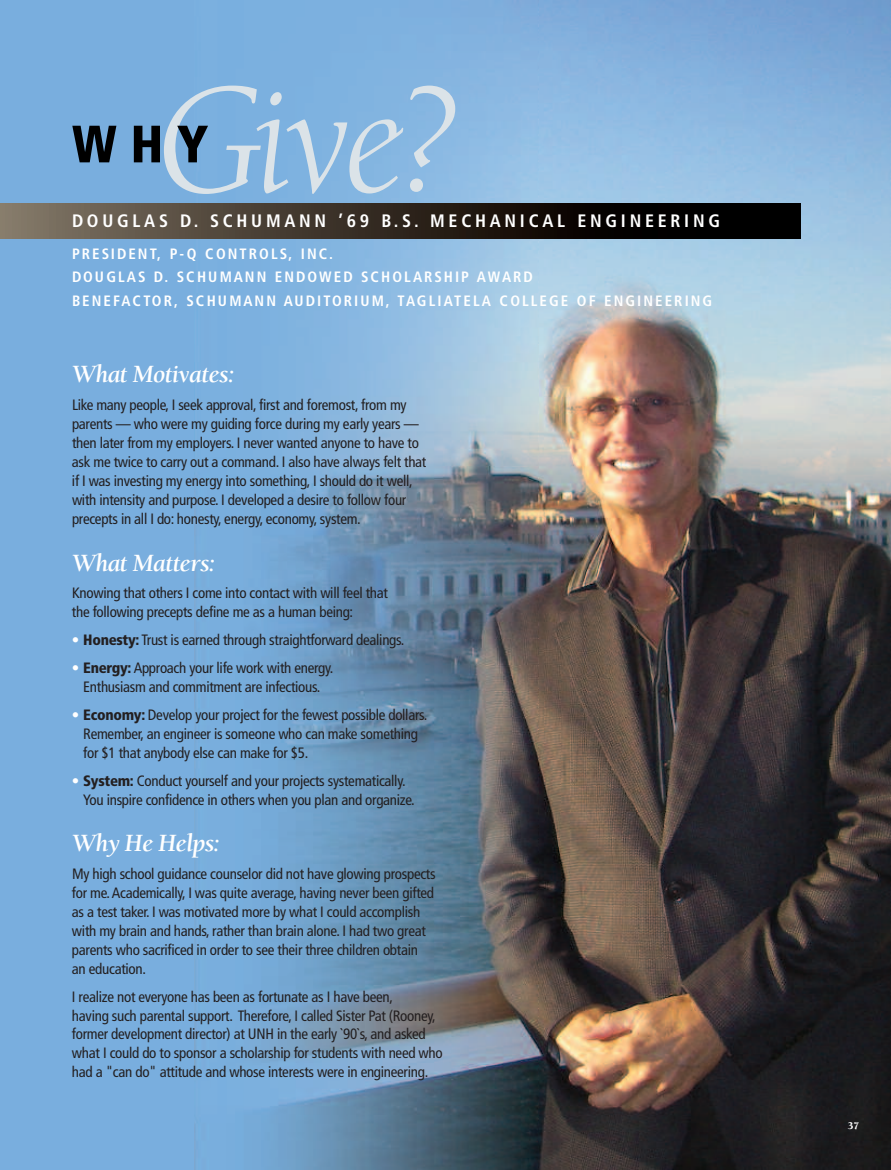
<style>
.page{position:relative;width:891px;height:1170px;background:#fff}
.page>*{position:absolute;margin:0;border:0;box-sizing:border-box;transform-origin:0 0}
.t1{font:italic 159.6px "Berkeley";color:#dbe3e8}
.t2{font:900 condensed 52.5px "Frutiger";color:#000}
.t3{font:italic 700 25.5px "Berkeley";letter-spacing:-.03em;color:#fff}
.t4{font:700 condensed 18px "Frutiger";letter-spacing:.21em;color:#fff}
.t5{font:condensed 15px/18.9px "Frutiger";letter-spacing:-.02em;color:#231f20}
.t6{font:700 condensed 15px/23.9px "Frutiger";letter-spacing:.135em;color:#fff}
.t7{font:900 10.5px "Berkeley";color:#fff}
.s1{color:#fff}
.s2{font-weight:900}
</style>
<div class="page">
<img style="left:538px;top:0;width:353px;height:1170px">
<img style="left:194px;top:0;width:344px;height:1170px">
<div style="left:0;top:0;width:194px;height:1170px;background:#79aede"></div>
<div style="left:0;top:204px;width:801px;height:35px;background:linear-gradient(to right,#7c6e5e,#000)"></div>
<h1 class="t1" style="left:156px;top:78px;width:299px">Give?</h1>
<p class="t4" style="left:72px;top:214px;width:650px">DOUGLAS D. SCHUMANN ’69 B.S. MECHANICAL ENGINEERING</p>
<p class="t6" style="left:72px;top:243px;width:642px">PRESIDENT, P-Q CONTROLS, INC.<br>DOUGLAS D. SCHUMANN ENDOWED SCHOLARSHIP AWARD<br>BENEFACTOR, SCHUMANN AUDITORIUM, TAGLIATELA COLLEGE OF ENGINEERING</p>
<h2 class="t2" style="left:72px;top:123px;width:138px">WHY</h2>
<h3 class="t3" style="left:72px;top:364px;width:164px">What Motivates:</h3>
<p class="t5" style="left:72px;top:397px;width:356px">Like many people, I seek approval, first and foremost, from my parents — who were my guiding force during my early years — then later from my employers. I never wanted anyone to have to ask me twice to carry out a command. I also have always felt that if I was investing my energy into something, I should do it well, with intensity and purpose. I developed a desire to follow four precepts in all I do: honesty, energy, economy, system.</p>
<h3 class="t3" style="left:72px;top:553px;width:145px">What Matters:</h3>
<p class="t5" style="left:72px;top:585px;width:317px">Knowing that others I come into contact with will feel that the following precepts define me as a human being:</p>
<p class="t5" style="left:72px;top:632px;width:334px"><span class="s1">•</span> <span class="s2">Honesty:</span> Trust is earned through straightforward dealings.</p>
<p class="t5" style="left:72px;top:660px;width:263px;text-align:center"><span class="s1">•</span> <span class="s2">Energy:</span> Approach your life work with energy.<br>Enthusiasm and commitment are infectious.</p>
<p class="t5" style="left:83px;top:707px;width:346px;text-indent:-11px"><span class="s1">•</span> <span class="s2">Economy:</span> Develop your project for the fewest possible dollars.<br>Remember, an engineer is someone who can make something for $1 that anybody else can make for $5.</p>
<p class="t5" style="left:83px;top:772px;width:333px;text-indent:-11px"><span class="s1">•</span> <span class="s2">System:</span> Conduct yourself and your projects systematically.<br>You inspire confidence in others when you plan and organize.</p>
<h3 class="t3" style="left:72px;top:833px;width:150px">Why He Helps:</h3>
<p class="t5" style="left:72px;top:866px;width:365px">My high school guidance counselor did not have glowing prospects for me.Academically, I was quite average, having never been gifted as a test taker. I was motivated more by what I could accomplish with my brain and hands, rather than brain alone. I had two great parents who sacrificed in order to see their three children obtain<br>an education.</p>
<p class="t5" style="left:72px;top:988px;width:372px">I realize not everyone has been as fortunate as I have been,<br>having such parental support. Therefore, I called Sister Pat (Rooney, former development director) at UNH in the early `90`s, and asked what I could do to sponsor a scholarship for students with need who had a "can do" attitude and whose interests were in engineering.</p>
<p class="t7" style="left:848px;top:1122px;width:13px">37</p>
</div>
